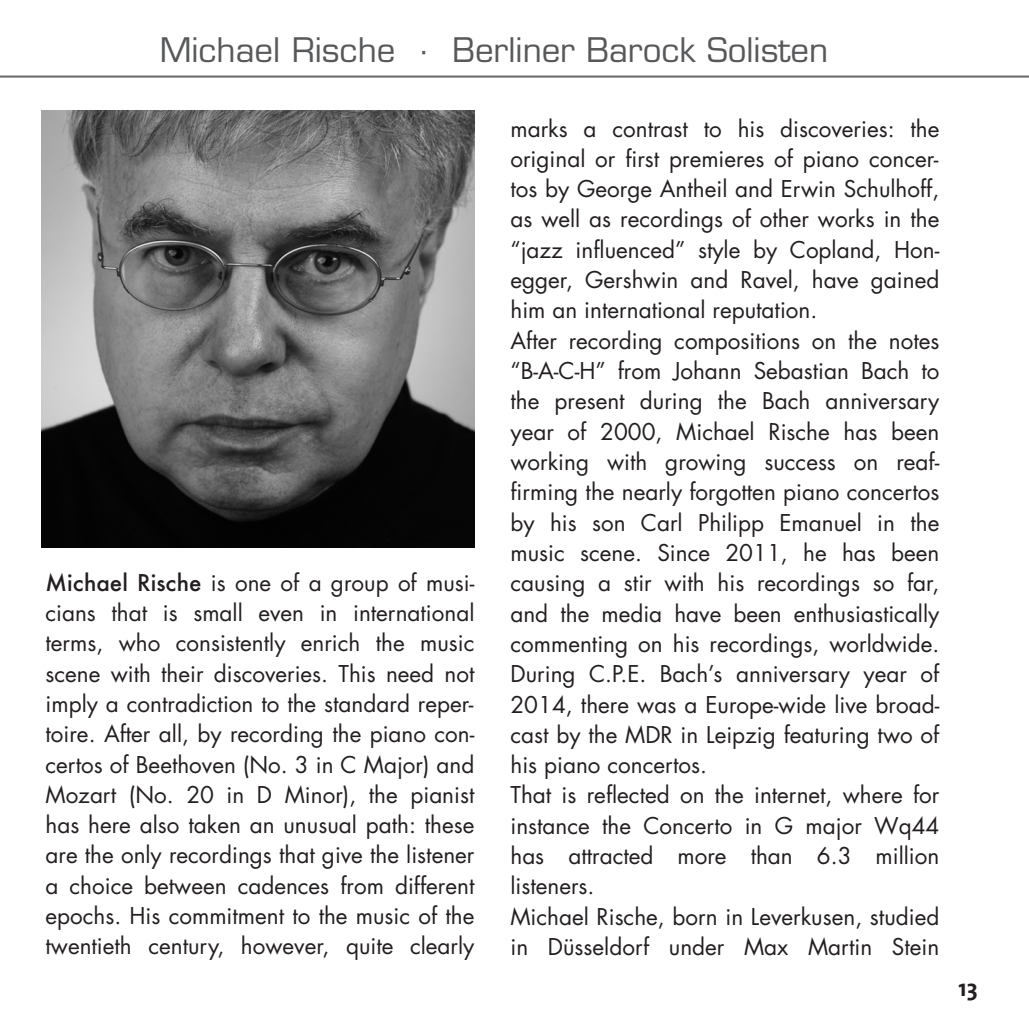
<style>
.page{position:relative;width:1029px;height:1021px;background:#fff}
.page>*{position:absolute;margin:0;border:0;box-sizing:border-box;transform-origin:0 0}
.t1{font:33px "Eurostile";color:#57585a}
.t2{font:700 24px "The Sans";color:#231f20}
.t3{font:22.5px/30.3px "Futura";color:#231f20;text-align:justify}
.s1{font-weight:500}
</style>
<div class="page">
<hr style="left:0;top:75px;width:1029px;height:3px;background:#6c6d70">
<img style="left:41px;top:111px;width:433px;height:437px">
<h1 class="t1" style="left:160px;top:37px;width:670px">Michael Rische · Berliner Barock Solisten</h1>
<p class="t3" style="left:46px;top:569px;width:430px"><span class="s1">Michael Rische</span> is one of a group of musi&shy;cians that is small even in international terms, who consistently enrich the music scene with their discoveries. This need not imply a contradiction to the standard reper&shy;toire. After all, by recording the piano con&shy;certos of Beethoven (No. 3 in C Major) and Mozart (No. 20 in D Minor), the pianist has here also taken an unusual path: these are the only recordings that give the listener a choice between cadences from different epochs. His commitment to the music of the twentieth century, however, quite clearly</p>
<p class="t3" style="left:510px;top:115px;width:430px;text-align:left">marks a contrast to his discoveries: the original or first premieres of piano concer&shy;tos by George Antheil and Erwin Schulhoff, as well as recordings of other works in the “jazz influenced” style by Copland, Hon&shy;egger, Gershwin and Ravel, have gained him an international reputation.<br>After recording compositions on the notes “B-A-C-H” from Johann Sebastian Bach to the present during the Bach anniversary year of 2000, Michael Rische has been working with growing success on reaf&shy;firming the nearly forgotten piano concertos by his son Carl Philipp Emanuel in the music scene. Since 2011, he has been causing a stir with his recordings so far, and the media have been enthusiastically commenting on his recordings, worldwide.<br>During C.P.E. Bach’s anniversary year of 2014, there was a Europe-wide live broad&shy;cast by the MDR in Leipzig featuring two of his piano concertos.<br>That is reflected on the internet, where for instance the Concerto in G major Wq44 has attracted more than 6.3 million listeners.<br>Michael Rische, born in Leverkusen, studied in Düsseldorf under Max Martin Stein</p>
<p class="t2" style="left:958px;top:978px;width:21px">13</p>
</div>
